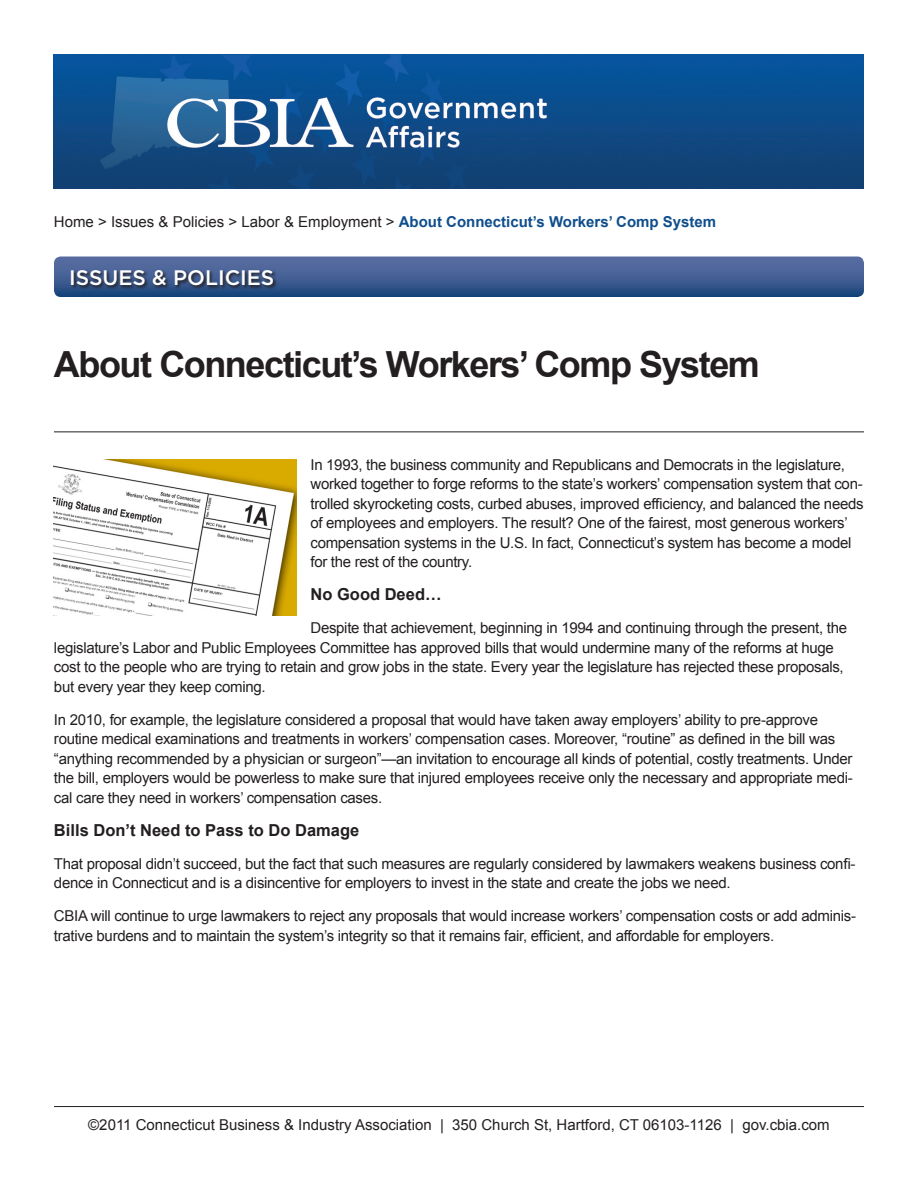
<style>
.page{position:relative;width:918px;height:1188px;background:#fff}
.page>*{position:absolute;margin:0;border:0;box-sizing:border-box;transform-origin:0 0}
.Gov_Issue_title{font:700 36px "Arial";letter-spacing:-.04em;color:#231f20}
.t1{font:500 21px "Gotham";color:#fff}
.Gov_Issue_subhead{font:700 16.5px "Arial";color:#231f20}
.Gov_Issue_text{font:15px/19.5px "Arial";letter-spacing:-.02em;color:#231f20}
.Gov_Issue_text-2{font:15px "Arial";color:#231f20}
.s1{font-weight:700;color:#0f4e8c}
</style>
<div class="page">
<div style="left:54px;top:256px;width:810px;height:41px;background:linear-gradient(to bottom,#6273a7,#1e487e);border-radius:7px"></div>
<svg style="left:71px;top:270px;width:208px;height:20px"></svg>
<img style="left:54px;top:54px;width:810px;height:135px">
<hr style="left:54px;top:1106px;width:810px;height:1px;background:#231f20">
<hr style="left:54px;top:431px;width:810px;height:1px;background:#231f20">
<img style="left:54px;top:459px;width:243px;height:156px">
<p class="Gov_Issue_text-2" style="left:54px;top:212px;width:664px">Home &gt; Issues &amp; Policies &gt; Labor &amp; Employment &gt; <span class="s1">About Connecticut’s Workers’ Comp System</span></p>
<p class="t1" style="left:69px;top:266px;width:207px">ISSUES &amp; POLICIES</p>
<p class="Gov_Issue_title" style="left:54px;top:341px;width:707px">About Connecticut’s Workers’ Comp System</p>
<p class="Gov_Issue_text" style="left:310px;top:455px;width:555px">In 1993, the business community and Republicans and Democrats in the legislature, worked together to forge reforms to the state’s workers’ compensation system that con&shy;trolled skyrocketing costs, curbed abuses, improved efficiency, and balanced the needs of employees and employers. The result? One of the fairest, most generous workers’ compensation systems in the U.S. In fact, Connecticut’s system has become a model for the rest of the country.</p>
<p class="Gov_Issue_subhead" style="left:310px;top:584px;width:133px">No Good Deed…</p>
<p class="Gov_Issue_text" style="left:54px;top:619px;width:795px;text-indent:257px">Despite that achievement, beginning in 1994 and continuing through the present, the legislature’s Labor and Public Employees Committee has approved bills that would undermine many of the reforms at huge cost to the people who are trying to retain and grow jobs in the state. Every year the legislature has rejected these proposals, but every year they keep coming.</p>
<p class="Gov_Issue_text" style="left:54px;top:710px;width:800px">In 2010, for example, the legislature considered a proposal that would have taken away employers’ ability to pre-approve routine medical examinations and treatments in workers’ compensation cases. Moreover, “routine” as defined in the bill was “anything recommended by a physician or surgeon”—an invitation to encourage all kinds of potential, costly treatments. Under the bill, employers would be powerless to make sure that injured employees receive only the necessary and appropriate medi&shy;cal care they need in workers’ compensation cases.</p>
<p class="Gov_Issue_subhead" style="left:54px;top:819px;width:307px">Bills Don’t Need to Pass to Do Damage</p>
<p class="Gov_Issue_text" style="left:54px;top:854px;width:803px">That proposal didn’t succeed, but the fact that such measures are regularly considered by lawmakers weakens business confi&shy;dence in Connecticut and is a disincentive for employers to invest in the state and create the jobs we need.</p>
<p class="Gov_Issue_text" style="left:54px;top:907px;width:804px">CBIA will continue to urge lawmakers to reject any proposals that would increase workers’ compensation costs or add adminis&shy;trative burdens and to maintain the system’s integrity so that it remains fair, efficient, and affordable for employers.</p>
<p class="Gov_Issue_text-2" style="left:88px;top:1115px;width:743px">©2011 Connecticut Business &amp; Industry Association | 350 Church St, Hartford, CT 06103-1126 | gov.cbia.com</p>
</div>
